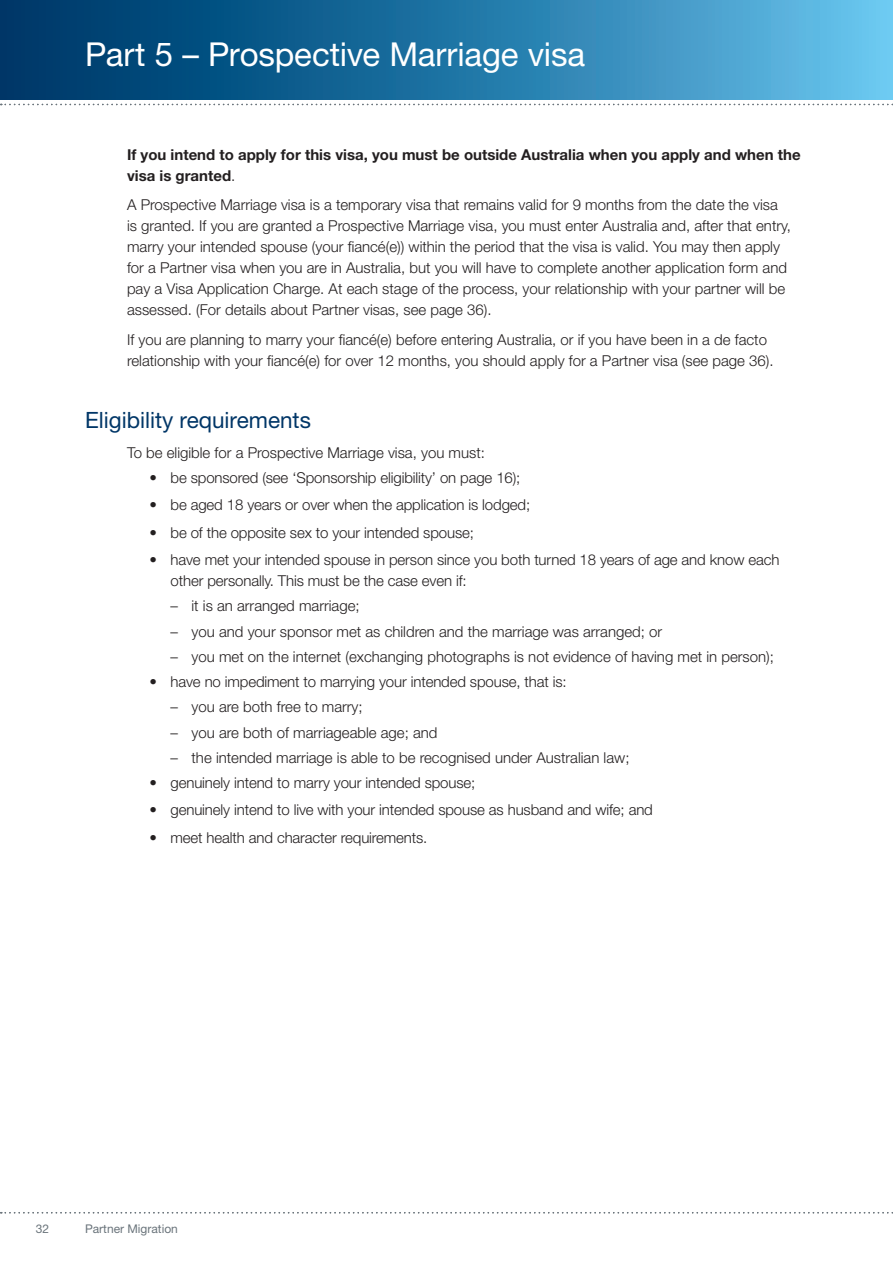
<style>
.page{position:relative;width:893px;height:1263px;background:#fff}
.page>*{position:absolute;margin:0;border:0;box-sizing:border-box;transform-origin:0 0}
.PART_HEADING{font:33px "Helvetica Neue LT Std";letter-spacing:-.005em;color:#fff}
.HEADING_TWO{font:22.5px "Helvetica Neue LT Std";color:#003667}
.BODY{font:300 15px/21px "Helvetica Neue LT Std";color:#231f20}
.BULLETS_indent_2{font:300 15px "Helvetica Neue LT Std";color:#231f20}
.BODY-2{font:700 15px/21px "Helvetica Neue LT Std";color:#231f20}
.BODY_BEFORE_BULLET{font:300 15px "Helvetica Neue LT Std";color:#231f20}
.t1{font:12px "Helvetica Neue LT Std";color:#6a747b}
.s1{font-weight:300}
</style>
<div class="page">
<svg style="left:1px;top:104px;width:892px;height:1px"></svg>
<svg style="left:1px;top:1212px;width:892px;height:1px"></svg>
<div style="left:0;top:0;width:893px;height:99px;background:linear-gradient(to right,#002f61,#62c1ec)"></div>
<h2 class="PART_HEADING" style="left:85px;top:35px;width:502px">Part 5 – Prospective Marriage visa</h2>
<p class="BODY-2" style="left:127px;top:143px;width:675px">If you intend to apply for this visa, you must be outside Australia when you apply and when the visa is granted<span class="s1">.</span></p>
<p class="BODY" style="left:127px;top:194px;width:665px">A Prospective Marriage visa is a temporary visa that remains valid for 9 months from the date the visa is granted. If you are granted a Prospective Marriage visa, you must enter Australia and, after that entry, marry your intended spouse (your fiancé(e)) within the period that the visa is valid. You may then apply for a Partner visa when you are in Australia, but you will have to complete another application form and pay a Visa Application Charge. At each stage of the process, your relationship with your partner will be assessed. (For details about Partner visas, see page 36).</p>
<p class="BODY" style="left:127px;top:328px;width:648px">If you are planning to marry your fiancé(e) before entering Australia, or if you have been in a de facto relationship with your fiancé(e) for over 12 months, you should apply for a Partner visa (see page 36).</p>
<h4 class="HEADING_TWO" style="left:85px;top:407px;width:227px">Eligibility requirements</h4>
<p class="BODY_BEFORE_BULLET" style="left:127px;top:443px;width:359px">To be eligible for a Prospective Marriage visa, you must:</p>
<p class="BODY" style="left:150px;top:467px;width:372px">• be sponsored (see ‘Sponsorship eligibility’ on page 16);</p>
<p class="BODY" style="left:150px;top:494px;width:382px">• be aged 18 years or over when the application is lodged;</p>
<p class="BODY" style="left:150px;top:521px;width:326px">• be of the opposite sex to your intended spouse;</p>
<p class="BODY" style="left:171px;top:549px;width:610px;text-indent:-21px">• have met your intended spouse in person since you both turned 18 years of age and know each other personally. This must be the case even if:</p>
<p class="BULLETS_indent_2" style="left:171px;top:597px;width:191px">– it is an arranged marriage;</p>
<p class="BULLETS_indent_2" style="left:171px;top:622px;width:493px">– you and your sponsor met as children and the marriage was arranged; or</p>
<p class="BULLETS_indent_2" style="left:171px;top:647px;width:605px">– you met on the internet (exchanging photographs is not evidence of having met in person);</p>
<p class="BODY" style="left:150px;top:671px;width:419px">• have no impediment to marrying your intended spouse, that is:</p>
<p class="BULLETS_indent_2" style="left:171px;top:698px;width:194px">– you are both free to marry;</p>
<p class="BULLETS_indent_2" style="left:171px;top:723px;width:268px">– you are both of marriageable age; and</p>
<p class="BULLETS_indent_2" style="left:171px;top:748px;width:460px">– the intended marriage is able to be recognised under Australian law;</p>
<p class="BODY" style="left:150px;top:772px;width:327px">• genuinely intend to marry your intended spouse;</p>
<p class="BODY" style="left:150px;top:799px;width:505px">• genuinely intend to live with your intended spouse as husband and wife; and</p>
<p class="BODY" style="left:150px;top:827px;width:279px">• meet health and character requirements.</p>
<p class="t1" style="left:36px;top:1222px;width:15px">32</p>
<p class="t1" style="left:85px;top:1222px;width:94px">Partner Migration</p>
</div>
